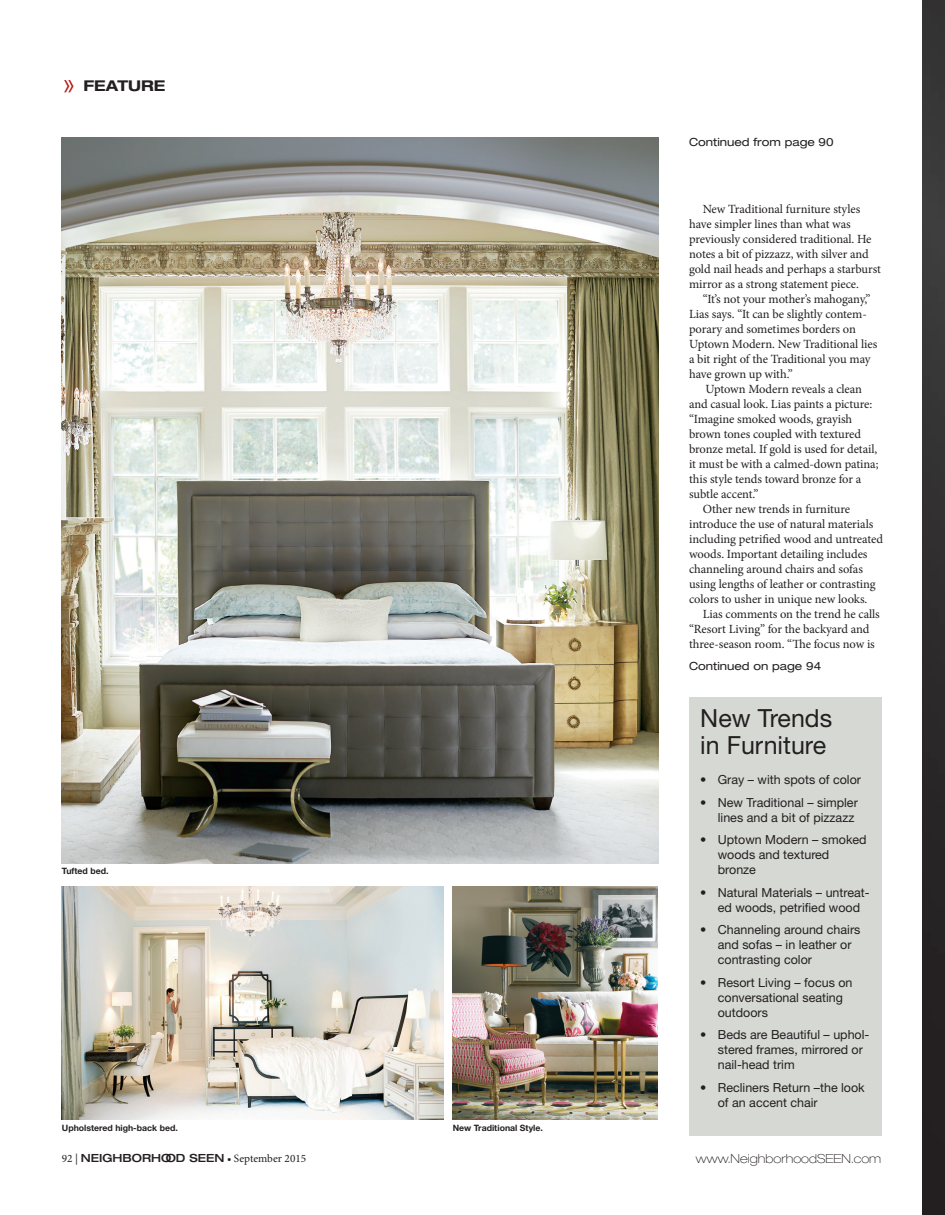
<style>
.page{position:relative;width:945px;height:1215px;background:#fff}
.page>*{position:absolute;margin:0;border:0;box-sizing:border-box;transform-origin:0 0}
.t1{font:25px/27.5px "Helvetica Neue LT Std";color:#231f20}
.t2{font:700 expanded 14.88px "Helvetica Neue";color:#231f20}
.t3{font:12.5px "Minion Pro";letter-spacing:-.005em;color:#231f20}
.t4{font:12.5px/15px "Helvetica Neue LT Std";color:#231f20}
.t5{font:100 expanded 12.5px "Helvetica Neue";color:#231f20}
.t6{font:expanded 11.25px "Helvetica Neue";color:#231f20}
.t7{font:11.25px "Minion Pro";color:#231f20}
.t8{font:700 8.75px "Helvetica Neue LT Std";color:#231f20}
.s1{font-family:"Frutiger LT Std";font-weight:300;font-stretch:condensed;font-size:30px;color:#b41d15}
.s2{font-family:"Helvetica Neue";font-weight:500;font-stretch:expanded}
</style>
<div class="page">
<img style="left:453px;top:886px;width:205px;height:234px">
<img style="left:62px;top:138px;width:596px;height:725px">
<img style="left:62px;top:886px;width:382px;height:234px">
<div style="left:689px;top:698px;width:192px;height:438px;background:#d6d8d4"></div>
<img style="left:922px;top:0;width:23px;height:1215px">
<p class="t2" style="left:62px;top:80px;width:105px"><span class="s1">»</span> FEATURE</p>
<p class="t8" style="left:62px;top:868px;width:48px">Tufted bed.</p>
<p class="t8" style="left:62px;top:1125px;width:118px">Upholstered high-back bed.</p>
<p class="t8" style="left:453px;top:1125px;width:92px">New Traditional Style.</p>
<p class="t6" style="left:689px;top:138px;width:146px">Continued from page 90</p>
<p class="t3" style="left:703px;top:204px;width:159px">New Traditional furniture styles</p>
<p class="t3" style="left:689px;top:219px;width:163px">have simpler lines than what was</p>
<p class="t3" style="left:689px;top:234px;width:184px">previously considered traditional. He</p>
<p class="t3" style="left:689px;top:249px;width:181px">notes a bit of pizzazz, with silver and</p>
<p class="t3" style="left:689px;top:264px;width:193px">gold nail heads and perhaps a starburst</p>
<p class="t3" style="left:689px;top:279px;width:171px">mirror as a strong statement piece.</p>
<p class="t3" style="left:703px;top:294px;width:169px">“It’s not your mother’s mahogany,”</p>
<p class="t3" style="left:689px;top:309px;width:179px">Lias says. “It can be slightly contem-</p>
<p class="t3" style="left:689px;top:324px;width:168px">porary and sometimes borders on</p>
<p class="t3" style="left:689px;top:339px;width:190px">Uptown Modern. New Traditional lies</p>
<p class="t3" style="left:689px;top:354px;width:183px">a bit right of the Traditional you may</p>
<p class="t3" style="left:689px;top:369px;width:105px">have grown up with.”</p>
<p class="t3" style="left:706px;top:384px;width:158px">Uptown Modern reveals a clean</p>
<p class="t3" style="left:689px;top:399px;width:185px">and casual look. Lias paints a picture:</p>
<p class="t3" style="left:689px;top:414px;width:165px">“Imagine smoked woods, grayish</p>
<p class="t3" style="left:689px;top:429px;width:174px">brown tones coupled with textured</p>
<p class="t3" style="left:689px;top:444px;width:190px">bronze metal. If gold is used for detail,</p>
<p class="t3" style="left:689px;top:459px;width:191px">it must be with a calmed-down patina;</p>
<p class="t3" style="left:689px;top:474px;width:174px">this style tends toward bronze for a</p>
<p class="t3" style="left:689px;top:489px;width:71px">subtle accent.”</p>
<p class="t3" style="left:703px;top:504px;width:149px">Other new trends in furniture</p>
<p class="t3" style="left:689px;top:519px;width:186px">introduce the use of natural materials</p>
<p class="t3" style="left:689px;top:534px;width:195px">including petrified wood and untreated</p>
<p class="t3" style="left:689px;top:549px;width:180px">woods. Important detailing includes</p>
<p class="t3" style="left:689px;top:564px;width:175px">channeling around chairs and sofas</p>
<p class="t3" style="left:689px;top:579px;width:188px">using lengths of leather or contrasting</p>
<p class="t3" style="left:689px;top:594px;width:180px">colors to usher in unique new looks.</p>
<p class="t3" style="left:703px;top:609px;width:179px">Lias comments on the trend he calls</p>
<p class="t3" style="left:689px;top:624px;width:182px">“Resort Living” for the backyard and</p>
<p class="t3" style="left:689px;top:639px;width:187px">three-season room. “The focus now is</p>
<p class="t6" style="left:689px;top:662px;width:134px">Continued on page 94</p>
<p class="t1" style="left:700px;top:707px;width:133px">New Trends in Furniture</p>
<p class="t4" style="left:700px;top:773px;width:162px">• Gray – with spots of color</p>
<p class="t4" style="left:700px;top:796px;width:159px;text-align:right">• New Traditional – simpler lines and a bit of pizzazz</p>
<p class="t4" style="left:718px;top:833px;width:150px;text-indent:-18px">• Uptown Modern – smoked woods and textured bronze</p>
<p class="t4" style="left:718px;top:886px;width:153px;text-indent:-18px">• Natural Materials – untreat&shy;ed woods, petrified wood</p>
<p class="t4" style="left:718px;top:923px;width:144px;text-indent:-18px">• Channeling around chairs and sofas – in leather or contrasting color</p>
<p class="t4" style="left:718px;top:976px;width:136px;text-indent:-18px">• Resort Living – focus on conversational seating outdoors</p>
<p class="t4" style="left:718px;top:1028px;width:153px;text-indent:-18px">• Beds are Beautiful – uphol&shy;stered frames, mirrored or nail-head trim</p>
<p class="t4" style="left:718px;top:1081px;width:148px;text-indent:-18px">• Recliners Return –the look of an accent chair</p>
<p class="t7" style="left:62px;top:1154px;width:246px">92 | <span class="s2">NEIGHBORHOOD SEEN</span> • September 2015</p>
<p class="t5" style="left:696px;top:1154px;width:187px">www.NeighborhoodSEEN.com</p>
</div>
